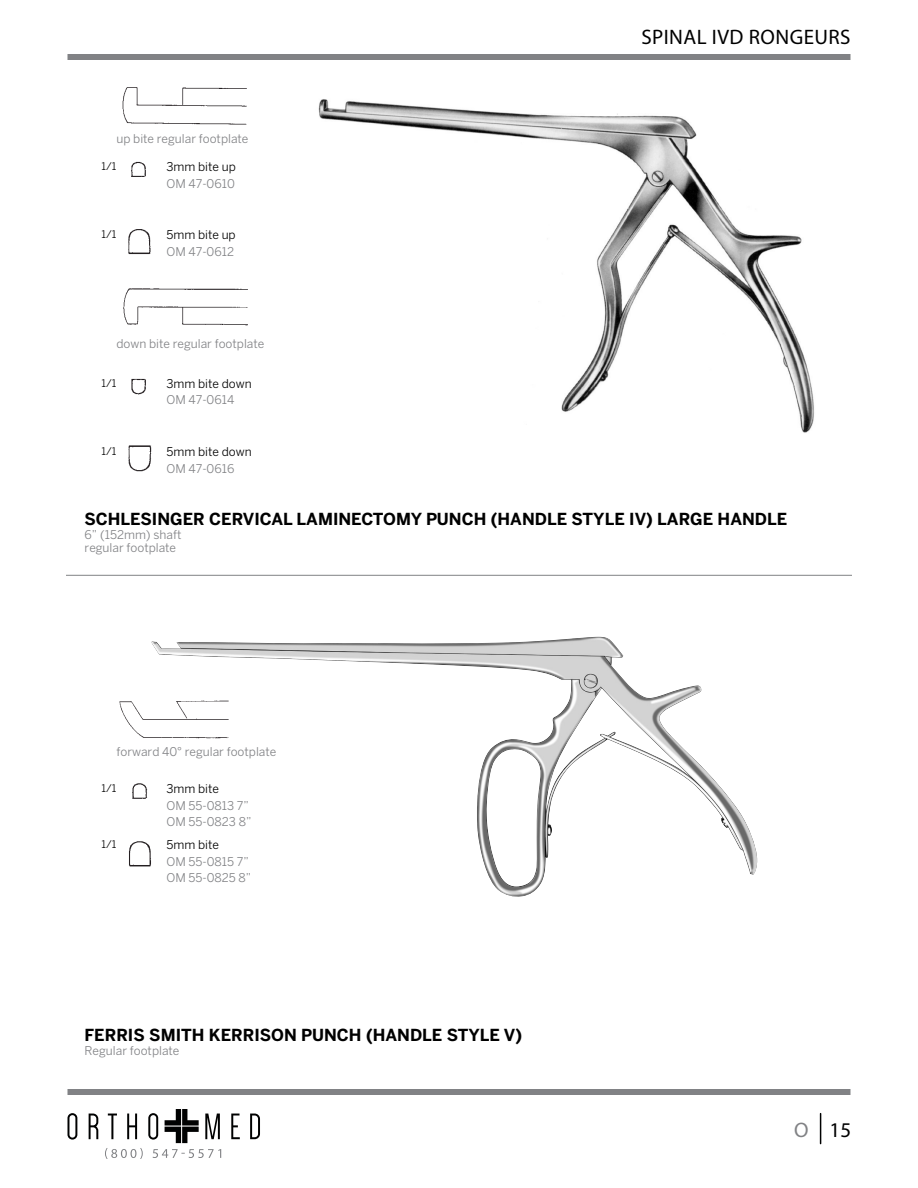
<style>
.page{position:relative;width:918px;height:1188px;background:#fff}
.page>*{position:absolute;margin:0;border:0;box-sizing:border-box;transform-origin:0 0}
.t1{font:21px "Myriad Pro";letter-spacing:.02em;color:#000}
.t2{font:700 16.5px "Benton Sans";color:#000}
.t3{font:12px/16.5px "Benton Sans";color:#818285}
.t4{font:12px "Benton Sans";color:#000}
.t5{font:10.5px "Benton Sans";color:#000}
.s1{color:#818285}
</style>
<div class="page">
<hr style="left:66px;top:575px;width:786px;height:1px;background:#818285">
<img style="left:151px;top:637px;width:607px;height:260px">
<img style="left:129px;top:840px;width:24px;height:29px">
<img style="left:132px;top:783px;width:16px;height:16px">
<img style="left:122px;top:87px;width:125px;height:38px">
<img style="left:131px;top:161px;width:15px;height:16px">
<img style="left:128px;top:229px;width:23px;height:26px">
<img style="left:123px;top:288px;width:125px;height:38px">
<img style="left:131px;top:378px;width:15px;height:17px">
<img style="left:128px;top:445px;width:24px;height:27px">
<img style="left:318px;top:99px;width:496px;height:334px">
<img style="left:119px;top:692px;width:122px;height:56px">
<div style="left:68px;top:54px;width:782px;height:6px;background:#818285"></div>
<div style="left:68px;top:1089px;width:782px;height:6px;background:#818285"></div>
<svg style="left:68px;top:1113px;width:9px;height:27px"></svg>
<svg style="left:89px;top:1114px;width:9px;height:25px"></svg>
<svg style="left:105px;top:1109px;width:116px;height:50px"></svg>
<svg style="left:231px;top:1114px;width:9px;height:25px"></svg>
<svg style="left:250px;top:1114px;width:10px;height:25px"></svg>
<hr style="left:820px;top:1114px;width:1px;height:30px;background:#000101">
<p class="t3" style="left:116px;top:130px;width:134px">up bite regular footplate</p>
<p class="t5" style="left:102px;top:160px;width:16px">1/1</p>
<p class="t5" style="left:102px;top:228px;width:16px">1/1</p>
<p class="t4" style="left:166px;top:160px;width:71px">3mm bite up</p>
<p class="t3" style="left:166px;top:175px;width:70px">OM 47-0610</p>
<p class="t4" style="left:166px;top:228px;width:71px">5mm bite up</p>
<p class="t3" style="left:166px;top:243px;width:69px">OM 47-0612</p>
<p class="t3" style="left:116px;top:335px;width:149px">down bite regular footplate</p>
<p class="t5" style="left:102px;top:377px;width:16px">1/1</p>
<p class="t5" style="left:102px;top:445px;width:16px">1/1</p>
<p class="t4" style="left:166px;top:376px;width:87px">3mm bite down</p>
<p class="t3" style="left:166px;top:392px;width:69px">OM 47-0614</p>
<p class="t4" style="left:166px;top:445px;width:87px">5mm bite down</p>
<p class="t3" style="left:166px;top:460px;width:69px">OM 47-0616</p>
<h1 class="t1" style="left:641px;top:24px;width:211px">SPINAL IVD RONGEURS</h1>
<h2 class="t2" style="left:85px;top:509px;width:704px">SCHLESINGER CERVICAL LAMINECTOMY PUNCH (HANDLE STYLE IV) LARGE HANDLE</h2>
<p class="t3" style="left:85px;top:527px;width:98px;line-height:13.5px">6” (152mm) shaft regular footplate</p>
<p class="t3" style="left:116px;top:744px;width:161px">forward 40° regular footplate</p>
<p class="t5" style="left:102px;top:782px;width:16px">1/1</p>
<p class="t5" style="left:102px;top:838px;width:16px">1/1</p>
<p class="t4" style="left:166px;top:782px;width:54px">3mm bite</p>
<p class="t3" style="left:166px;top:797px;width:87px">OM 55-0813 7”<br>OM 55-0823 8”</p>
<p class="t4" style="left:166px;top:838px;width:54px">5mm bite</p>
<p class="t3" style="left:166px;top:853px;width:86px">OM 55-0815 7”<br>OM 55-0825 8”</p>
<h2 class="t2" style="left:85px;top:1025px;width:439px">FERRIS SMITH KERRISON PUNCH (HANDLE STYLE V)</h2>
<p class="t3" style="left:85px;top:1042px;width:96px">Regular footplate</p>
<h1 class="t1" style="left:794px;top:1117px;width:58px"><span class="s1">O</span> 15</h1>
</div>
